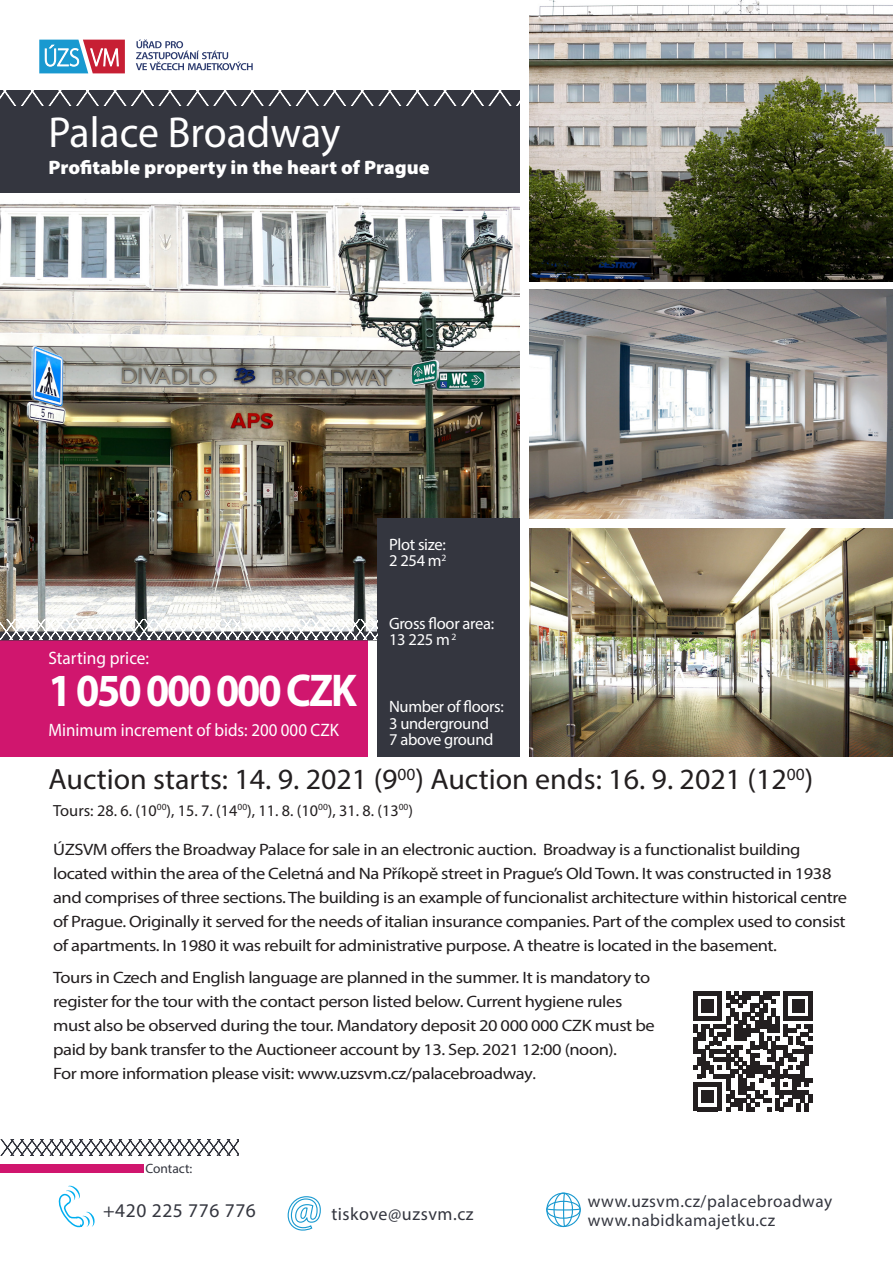
<style>
.page{position:relative;width:893px;height:1263px;background:#fff}
.page>*{position:absolute;margin:0;border:0;box-sizing:border-box;transform-origin:0 0}
.t1{font:700 46.2px "Myriad Pro";letter-spacing:-.05em;color:#fff;scale:.91 1}
.t2{font:43.5px "Myriad Pro";color:#fff;scale:.96 1}
.t3{font:29.4px "Myriad Pro";color:#231f20}
.t4{font:19.5px "Myriad Variable Concept";color:#fff}
.t5{font:19.5px "Myriad Pro";letter-spacing:.03em;color:#34363f}
.t6{font:18px "Myriad Pro";color:#fff;scale:.94 1}
.t7{font:18px "Myriad Pro";letter-spacing:.03em;color:#34363f}
.t8{font:18px "Myriad Pro";color:#fff;scale:.96 1}
.t9{font:17.25px "Myriad Pro";letter-spacing:.03em;color:#34363f}
.t10{font:16.5px/24px "Myriad Pro";letter-spacing:-.025em;color:#231f20;scale:1.12 1}
.t11{font:16.5px/16.5px "Myriad Pro";letter-spacing:-.02em;color:#fff}
.t12{font:16.2px "Myriad Pro";color:#231f20}
.t13{font:13.5px "Myriad Pro";color:#34363f}
</style>
<div class="page">
<img style="left:0;top:199px;width:520px;height:421px">
<div style="left:0;top:638px;width:368px;height:119px;background:#d0166e"></div>
<svg style="left:39px;top:40px;width:86px;height:33px;background:#8883a2"></svg>
<svg style="left:136px;top:40px;width:117px;height:30px"></svg>
<div style="left:0;top:90px;width:520px;height:102px;background:#34363f"></div>
<svg style="left:0;top:639px;width:373px;height:1px"></svg>
<div style="left:377px;top:519px;width:143px;height:238px;background:#34363f"></div>
<img style="left:529px;top:0;width:364px;height:281px">
<img style="left:529px;top:289px;width:364px;height:230px">
<img style="left:529px;top:528px;width:364px;height:229px">
<div style="left:0;top:1164px;width:144px;height:9px;background:#d0166e"></div>
<svg style="left:58px;top:1185px;width:37px;height:43px"></svg>
<svg style="left:287px;top:1196px;width:34px;height:35px"></svg>
<svg style="left:546px;top:1192px;width:35px;height:35px"></svg>
<svg style="left:0;top:1139px;width:238px;height:16px"></svg>
<svg style="left:693px;top:991px;width:120px;height:120px"></svg>
<svg style="left:0;top:620px;width:377px;height:19px"></svg>
<svg style="left:0;top:90px;width:520px;height:16px"></svg>
<p class="t2" style="left:48px;top:105px;width:306px">Palace Broadway</p>
<p class="t4" style="left:48px;top:156px;width:383px">Profitable property in the heart of Prague</p>
<p class="t11" style="left:389px;top:536px;width:59px">Plot size:<br>2 254 m<sup>2</sup></p>
<p class="t8" style="left:48px;top:647px;width:106px">Starting price:</p>
<p class="t1" style="left:48px;top:660px;width:340px">1 050 000 000 CZK</p>
<p class="t6" style="left:48px;top:719px;width:310px">Minimum increment of bids: 200 000 CZK</p>
<p class="t11" style="left:389px;top:615px;width:107px">Gross floor area:<br>13 225 m <sup>2</sup></p>
<p class="t11" style="left:389px;top:698px;width:116px">Number of floors:<br>3 underground<br>7 above ground</p>
<p class="t3" style="left:48px;top:761px;width:766px">Auction starts: 14. 9. 2021 (9<sup>00</sup>) Auction ends: 16. 9. 2021 (12<sup>00</sup>)</p>
<p class="t12" style="left:53px;top:800px;width:361px">Tours: 28. 6. (10<sup>00</sup>), 15. 7. (14<sup>00</sup>), 11. 8. (10<sup>00</sup>), 31. 8. (13<sup>00</sup>)</p>
<p class="t10" style="left:53px;top:837px;width:710px">ÚZSVM offers the Broadway Palace for sale in an electronic auction. Broadway is a functionalist building located within the area of the Celetná and Na Příkopě street in Prague’s Old Town. It was constructed in 1938 and comprises of three sections. The building is an example of funcionalist architecture within historical centre of Prague. Originally it served for the needs of italian insurance companies. Part of the complex used to consist of apartments. In 1980 it was rebuilt for administrative purpose. A theatre is located in the basement.</p>
<p class="t10" style="left:53px;top:965px;width:538px">Tours in Czech and English language are planned in the summer. It is mandatory to register for the tour with the contact person listed below. Current hygiene rules must also be observed during the tour. Mandatory deposit 20 000 000 CZK must be paid by bank transfer to the Auctioneer account by 13. Sep. 2021 12:00 (noon).<br>For more information please visit: www.uzsvm.cz/palacebroadway.</p>
<p class="t13" style="left:145px;top:1160px;width:48px">Contact:</p>
<p class="t5" style="left:103px;top:1198px;width:154px">+420 225 776 776</p>
<p class="t7" style="left:331px;top:1203px;width:144px">tiskove@uzsvm.cz</p>
<p class="t9" style="left:588px;top:1190px;width:246px">www.uzsvm.cz/palacebroadway</p>
<p class="t9" style="left:588px;top:1209px;width:189px">www.nabidkamajetku.cz</p>
</div>
